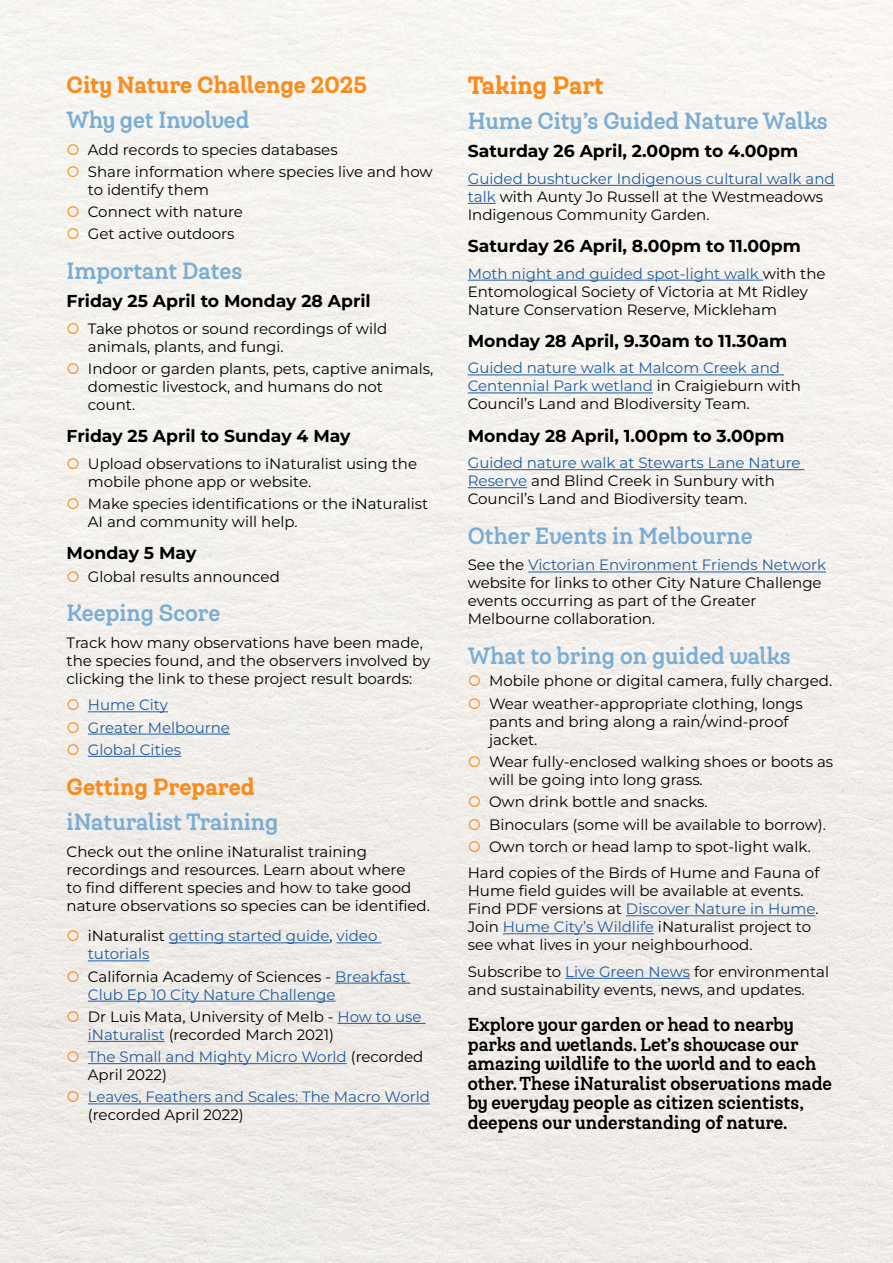
<style>
.page{position:relative;width:893px;height:1263px;background:#fff}
.page>*{position:absolute;margin:0;border:0;box-sizing:border-box;transform-origin:0 0}
._01_H1{font:900 24px "Queulat Cnd Alt Soft";color:#f78d1e}
.Sub_Header_-_Blue{font:700 22.5px "Queulat Cnd Alt Soft";color:#7aadd3}
.Sub_Header_-_Orange{font:900 22.5px "Queulat Cnd Alt Soft";color:#f78d1e}
.Statement_Bold{font:700 18px/19.5px "Queulat Cnd Alt Soft";color:#000}
.Body_Copy_Bold{font:700 17.25px "Montserrat";color:#000}
.Body_Copy{font:15px/18px "Montserrat";color:#000}
.Body_Copy-2{font:15px/18px "Montserrat";color:#215e9e}
.s1{color:#000}
.s2{color:#215e9e}
</style>
<div class="page">
<img style="left:0;top:0;width:893px;height:1263px">
<hr style="left:88px;top:711px;width:80px;height:1px;background:#215e9e">
<hr style="left:88px;top:734px;width:142px;height:1px;background:#215e9e">
<hr style="left:88px;top:756px;width:93px;height:1px;background:#215e9e">
<hr style="left:169px;top:942px;width:160px;height:1px;background:#215e9e">
<hr style="left:337px;top:942px;width:44px;height:1px;background:#215e9e">
<hr style="left:88px;top:960px;width:61px;height:1px;background:#215e9e">
<hr style="left:335px;top:983px;width:75px;height:1px;background:#215e9e">
<hr style="left:88px;top:1001px;width:248px;height:1px;background:#215e9e">
<hr style="left:337px;top:1023px;width:88px;height:1px;background:#215e9e">
<hr style="left:88px;top:1041px;width:77px;height:1px;background:#215e9e">
<hr style="left:88px;top:1063px;width:259px;height:1px;background:#215e9e">
<hr style="left:88px;top:1103px;width:342px;height:1px;background:#215e9e">
<hr style="left:468px;top:185px;width:367px;height:1px;background:#215e9e">
<svg style="left:468px;top:203px;width:28px;height:1px"></svg>
<hr style="left:468px;top:280px;width:295px;height:1px;background:#215e9e">
<hr style="left:468px;top:374px;width:316px;height:1px;background:#215e9e">
<hr style="left:468px;top:392px;width:185px;height:1px;background:#215e9e">
<hr style="left:468px;top:469px;width:337px;height:1px;background:#215e9e">
<hr style="left:468px;top:487px;width:59px;height:1px;background:#215e9e">
<hr style="left:528px;top:572px;width:298px;height:1px;background:#215e9e">
<hr style="left:626px;top:915px;width:189px;height:1px;background:#215e9e">
<hr style="left:503px;top:933px;width:151px;height:1px;background:#215e9e">
<hr style="left:565px;top:978px;width:125px;height:1px;background:#215e9e">
<svg style="left:68px;top:144px;width:11px;height:11px"></svg>
<svg style="left:68px;top:166px;width:11px;height:11px"></svg>
<svg style="left:68px;top:206px;width:11px;height:11px"></svg>
<svg style="left:68px;top:228px;width:11px;height:11px"></svg>
<svg style="left:68px;top:323px;width:11px;height:11px"></svg>
<svg style="left:68px;top:363px;width:11px;height:11px"></svg>
<svg style="left:68px;top:458px;width:11px;height:11px"></svg>
<svg style="left:68px;top:498px;width:11px;height:11px"></svg>
<svg style="left:68px;top:570px;width:11px;height:11px"></svg>
<svg style="left:68px;top:699px;width:11px;height:11px"></svg>
<svg style="left:68px;top:721px;width:11px;height:11px"></svg>
<svg style="left:68px;top:744px;width:11px;height:11px"></svg>
<svg style="left:68px;top:930px;width:11px;height:11px"></svg>
<svg style="left:68px;top:970px;width:11px;height:12px"></svg>
<svg style="left:68px;top:1011px;width:11px;height:11px"></svg>
<svg style="left:68px;top:1051px;width:11px;height:11px"></svg>
<svg style="left:68px;top:1091px;width:11px;height:11px"></svg>
<svg style="left:469px;top:675px;width:11px;height:11px"></svg>
<svg style="left:469px;top:698px;width:11px;height:11px"></svg>
<svg style="left:469px;top:756px;width:11px;height:11px"></svg>
<svg style="left:469px;top:796px;width:11px;height:11px"></svg>
<svg style="left:469px;top:818px;width:11px;height:11px"></svg>
<svg style="left:469px;top:841px;width:11px;height:11px"></svg>
<p class="Sub_Header_-_Orange" style="left:67px;top:69px;width:302px">City Nature Challenge 2025</p>
<p class="Sub_Header_-_Blue" style="left:67px;top:105px;width:184px">Why get Involved</p>
<p class="Body_Copy" style="left:88px;top:140px;width:251px">Add records to species databases</p>
<p class="Body_Copy" style="left:88px;top:162px;width:346px">Share information where species live and how to identify them</p>
<p class="Body_Copy" style="left:88px;top:202px;width:157px">Connect with nature</p>
<p class="Body_Copy" style="left:88px;top:225px;width:148px">Get active outdoors</p>
<p class="Sub_Header_-_Blue" style="left:67px;top:256px;width:177px">Important Dates</p>
<p class="Body_Copy_Bold" style="left:67px;top:290px;width:306px">Friday 25 April to Monday 28 April</p>
<p class="Body_Copy" style="left:88px;top:319px;width:301px">Take photos or sound recordings of wild animals, plants, and fungi.</p>
<p class="Body_Copy" style="left:88px;top:359px;width:347px">Indoor or garden plants, pets, captive animals, domestic livestock, and humans do not count.</p>
<p class="Body_Copy_Bold" style="left:67px;top:425px;width:285px">Friday 25 April to Sunday 4 May</p>
<p class="Body_Copy" style="left:88px;top:454px;width:331px">Upload observations to iNaturalist using the mobile phone app or website.</p>
<p class="Body_Copy" style="left:88px;top:494px;width:342px">Make species identifications or the iNaturalist<br>AI and community will help.</p>
<p class="Body_Copy_Bold" style="left:67px;top:542px;width:131px">Monday 5 May</p>
<p class="Body_Copy" style="left:88px;top:567px;width:193px">Global results announced</p>
<p class="Sub_Header_-_Blue" style="left:67px;top:598px;width:155px">Keeping Score</p>
<p class="Body_Copy" style="left:67px;top:633px;width:365px">Track how many observations have been made, the species found, and the observers involved by clicking the link to these project result boards:</p>
<p class="Body_Copy-2" style="left:88px;top:696px;width:82px">Hume City</p>
<p class="Body_Copy-2" style="left:88px;top:718px;width:144px">Greater Melbourne</p>
<p class="Body_Copy-2" style="left:88px;top:740px;width:95px">Global Cities</p>
<p class="Sub_Header_-_Orange" style="left:67px;top:771px;width:190px">Getting Prepared</p>
<p class="Sub_Header_-_Blue" style="left:67px;top:807px;width:213px">iNaturalist Training</p>
<p class="Body_Copy" style="left:67px;top:842px;width:365px">Check out the online iNaturalist training recordings and resources. Learn about where<br>to find different species and how to take good nature observations so species can be identified.</p>
<p class="Body_Copy-2" style="left:88px;top:927px;width:291px"><span class="s1">iNaturalist</span> getting started guide<span class="s1">,</span> video tutorials</p>
<p class="Body_Copy-2" style="left:88px;top:967px;width:320px"><span class="s1">California Academy of Sciences -</span> Breakfast<br>Club Ep 10 City Nature Challenge</p>
<p class="Body_Copy" style="left:88px;top:1007px;width:335px">Dr Luis Mata, University of Melb - <span class="s2">How to use iNaturalist</span> (recorded March 2021)</p>
<p class="Body_Copy-2" style="left:88px;top:1047px;width:337px">The Small and Mighty Micro World <span class="s1">(recorded<br>April 2022)</span></p>
<p class="Body_Copy-2" style="left:88px;top:1088px;width:344px">Leaves, Feathers and Scales: The Macro World <span class="s1">(recorded April 2022)</span></p>
<p class="_01_H1" style="left:468px;top:69px;width:138px">Taking Part</p>
<p class="Sub_Header_-_Blue" style="left:468px;top:106px;width:362px">Hume City’s Guided Nature Walks</p>
<p class="Body_Copy_Bold" style="left:468px;top:140px;width:332px">Saturday 26 April, 2.00pm to 4.00pm</p>
<p class="Body_Copy" style="left:468px;top:169px;width:368px"><span class="s2">Guided bushtucker Indigenous cultural walk and talk</span> with Aunty Jo Russell at the Westmeadows<br>Indigenous Community Garden.</p>
<p class="Body_Copy_Bold" style="left:468px;top:234px;width:334px">Saturday 26 April, 8.00pm to 11.00pm</p>
<p class="Body_Copy" style="left:468px;top:264px;width:359px"><span class="s2">Moth night and guided spot-light walk</span> with the<br>Entomological Society of Victoria at Mt Ridley<br>Nature Conservation Reserve, Mickleham</p>
<p class="Body_Copy_Bold" style="left:468px;top:329px;width:321px">Monday 28 April, 9.30am to 11.30am</p>
<p class="Body_Copy-2" style="left:468px;top:359px;width:335px">Guided nature walk at Malcom Creek and<br>Centennial Park wetland <span class="s1">in Craigieburn with<br>Council’s Land and BIodiversity Team.</span></p>
<p class="Body_Copy_Bold" style="left:468px;top:424px;width:318px">Monday 28 April, 1.00pm to 3.00pm</p>
<p class="Body_Copy" style="left:468px;top:453px;width:334px"><span class="s2">Guided nature walk at Stewarts Lane Nature<br>Reserve</span> and Blind Creek in Sunbury with<br>Council’s Land and Biodiversity team.</p>
<p class="Sub_Header_-_Blue" style="left:468px;top:521px;width:286px">Other Events in Melbourne</p>
<p class="Body_Copy" style="left:468px;top:556px;width:360px">See the <span class="s2">Victorian Environment Friends Network </span>website for links to other City Nature Challenge events occurring as part of the Greater Melbourne collaboration.</p>
<p class="Sub_Header_-_Blue" style="left:468px;top:641px;width:324px">What to bring on guided walks</p>
<p class="Body_Copy" style="left:489px;top:672px;width:345px">Mobile phone or digital camera, fully charged.</p>
<p class="Body_Copy" style="left:489px;top:694px;width:315px">Wear weather-appropriate clothing, longs pants and bring along a rain/wind-proof jacket.</p>
<p class="Body_Copy" style="left:489px;top:752px;width:346px">Wear fully-enclosed walking shoes or boots as will be going into long grass.</p>
<p class="Body_Copy" style="left:489px;top:792px;width:220px">Own drink bottle and snacks.</p>
<p class="Body_Copy" style="left:489px;top:815px;width:338px">Binoculars (some will be available to borrow).</p>
<p class="Body_Copy" style="left:489px;top:837px;width:323px">Own torch or head lamp to spot-light walk.</p>
<p class="Body_Copy" style="left:468px;top:863px;width:353px">Hard copies of the Birds of Hume and Fauna of Hume field guides will be available at events.<br>Find PDF versions at <span class="s2">Discover Nature in Hume</span>.<br>Join <span class="s2">Hume City’s Wildlife</span> iNaturalist project to see what lives in your neighbourhood.</p>
<p class="Body_Copy" style="left:468px;top:962px;width:363px">Subscribe to <span class="s2">Live Green News</span> for environmental and sustainability events, news, and updates.</p>
<p class="Statement_Bold" style="left:468px;top:1015px;width:366px">Explore your garden or head to nearby parks and wetlands. Let’s showcase our amazing wildlife to the world and to each other. These iNaturalist observations made by everyday people as citizen scientists, deepens our understanding of nature.</p>
</div>
